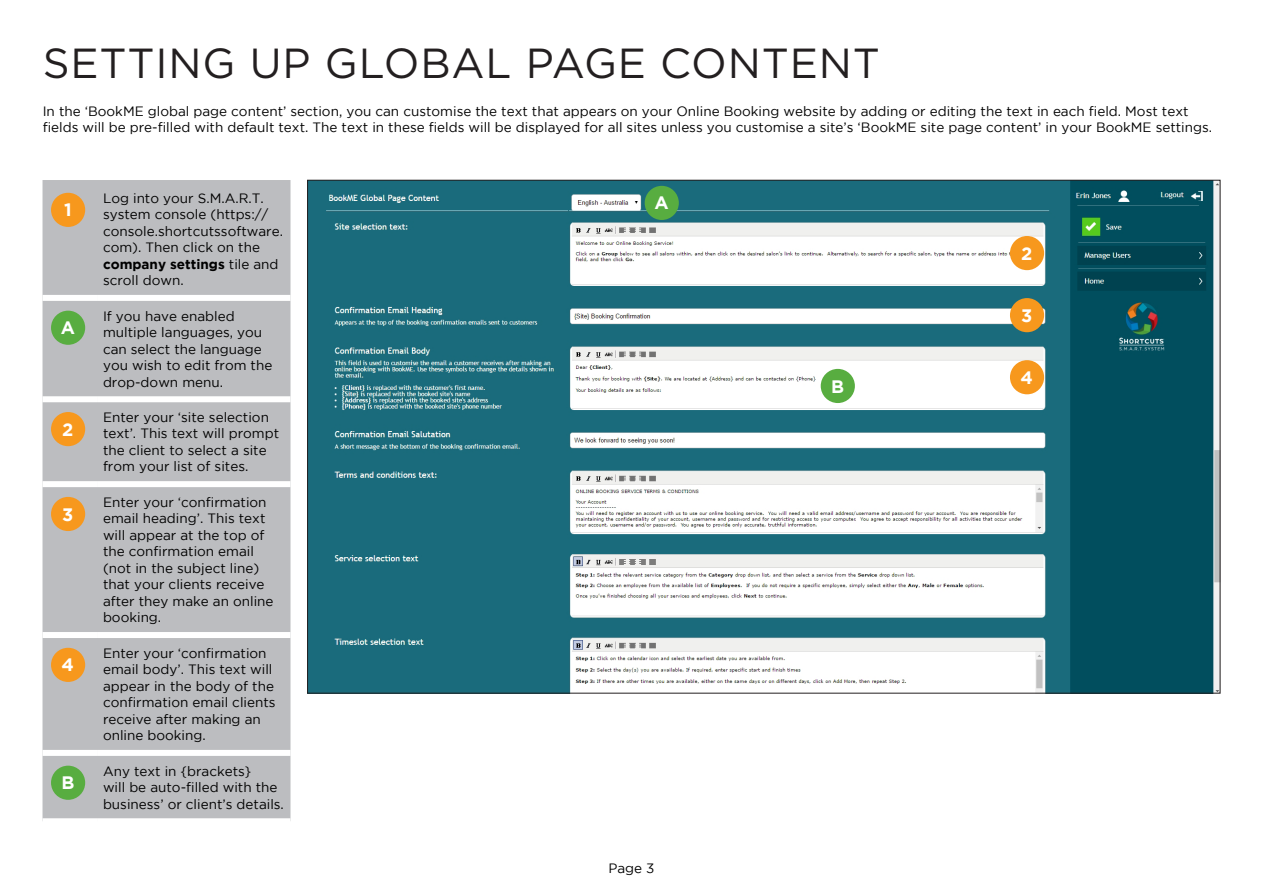
<style>
.page{position:relative;width:1263px;height:893px;background:#fff}
.page>*{position:absolute;margin:0;border:0;box-sizing:border-box;transform-origin:0 0}
.t1{font:42px "Gotham HTF";letter-spacing:.02em;color:#231f20}
.Round_number{font:700 18px "Gotham";color:#fff}
.Body{font:13.5px/16.5px "Gotham";color:#000}
.s1{font-weight:700}
</style>
<div class="page">
<img style="left:309px;top:182px;width:909px;height:509px">
<div style="left:43px;top:180px;width:247px;height:638px;background:#bcbdc0"></div>
<div style="left:43px;top:295px;width:54px;height:6px;background:#fff"></div>
<div style="left:97px;top:295px;width:193px;height:6px;background:#fff"></div>
<div style="left:43px;top:396px;width:54px;height:6px;background:#fff"></div>
<div style="left:97px;top:396px;width:193px;height:6px;background:#fff"></div>
<div style="left:43px;top:481px;width:54px;height:6px;background:#fff"></div>
<div style="left:97px;top:481px;width:193px;height:6px;background:#fff"></div>
<div style="left:43px;top:632px;width:54px;height:6px;background:#fff"></div>
<div style="left:97px;top:632px;width:193px;height:6px;background:#fff"></div>
<div style="left:43px;top:750px;width:54px;height:6px;background:#fff"></div>
<div style="left:97px;top:750px;width:193px;height:6px;background:#fff"></div>
<div style="left:51px;top:193px;width:34px;height:34px;background:#f7981d;border-radius:50%"></div>
<div style="left:51px;top:311px;width:34px;height:34px;background:#58ad40;border-radius:50%"></div>
<div style="left:51px;top:412px;width:34px;height:34px;background:#f7981d;border-radius:50%"></div>
<div style="left:51px;top:497px;width:34px;height:34px;background:#f7981d;border-radius:50%"></div>
<div style="left:51px;top:648px;width:34px;height:34px;background:#f7981d;border-radius:50%"></div>
<div style="left:51px;top:766px;width:34px;height:34px;background:#58ad40;border-radius:50%"></div>
<div style="left:645px;top:186px;width:34px;height:34px;background:#58ad40;border-radius:50%"></div>
<div style="left:1010px;top:236px;width:34px;height:34px;background:#f7981d;border-radius:50%"></div>
<div style="left:1010px;top:298px;width:34px;height:34px;background:#f7981d;border-radius:50%"></div>
<div style="left:1010px;top:360px;width:34px;height:34px;background:#f7981d;border-radius:50%"></div>
<div style="left:821px;top:369px;width:34px;height:34px;background:#58ad40;border-radius:50%"></div>
<h1 class="t1" style="left:43px;top:40px;width:839px">SETTING UP GLOBAL PAGE CONTENT</h1>
<p class="Body" style="left:43px;top:102px;width:1171px">In the ‘BookME global page content’ section, you can customise the text that appears on your Online Booking website by adding or editing the text in each field. Most text fields will be pre-filled with default text. The text in these fields will be displayed for all sites unless you customise a site’s ‘BookME site page content’ in your BookME settings.</p>
<p class="Round_number" style="left:64px;top:200px;width:9px">1</p>
<p class="Body" style="left:103px;top:189px;width:181px">Log into your S.M.A.R.T. system console (https:// console.shortcutssoftware. com). Then click on the <span class="s1">company settings</span> tile and scroll down.</p>
<p class="Round_number" style="left:61px;top:317px;width:16px">A</p>
<p class="Body" style="left:103px;top:307px;width:171px">If you have enabled multiple languages, you can select the language you wish to edit from the drop-down menu.</p>
<p class="Round_number" style="left:62px;top:419px;width:13px">2</p>
<p class="Body" style="left:103px;top:409px;width:178px">Enter your ‘site selection text’. This text will prompt the client to select a site from your list of sites.</p>
<p class="Round_number" style="left:62px;top:504px;width:13px">3</p>
<p class="Body" style="left:103px;top:493px;width:172px">Enter your ‘confirmation email heading’. This text will appear at the top of the confirmation email (not in the subject line) that your clients receive after they make an online booking.</p>
<p class="Round_number" style="left:62px;top:655px;width:14px">4</p>
<p class="Body" style="left:103px;top:644px;width:174px">Enter your ‘confirmation email body’. This text will appear in the body of the confirmation email clients receive after making an online booking.</p>
<p class="Round_number" style="left:61px;top:772px;width:14px">B</p>
<p class="Body" style="left:103px;top:762px;width:182px">Any text in {brackets}<br>will be auto-filled with the business’ or client’s details.</p>
<p class="Round_number" style="left:654px;top:193px;width:16px">A</p>
<p class="Round_number" style="left:831px;top:376px;width:14px">B</p>
<p class="Round_number" style="left:1021px;top:243px;width:13px">2</p>
<p class="Round_number" style="left:1021px;top:305px;width:13px">3</p>
<p class="Round_number" style="left:1020px;top:367px;width:14px">4</p>
<p class="Body" style="left:608px;top:860px;width:48px">Page 3</p>
</div>
